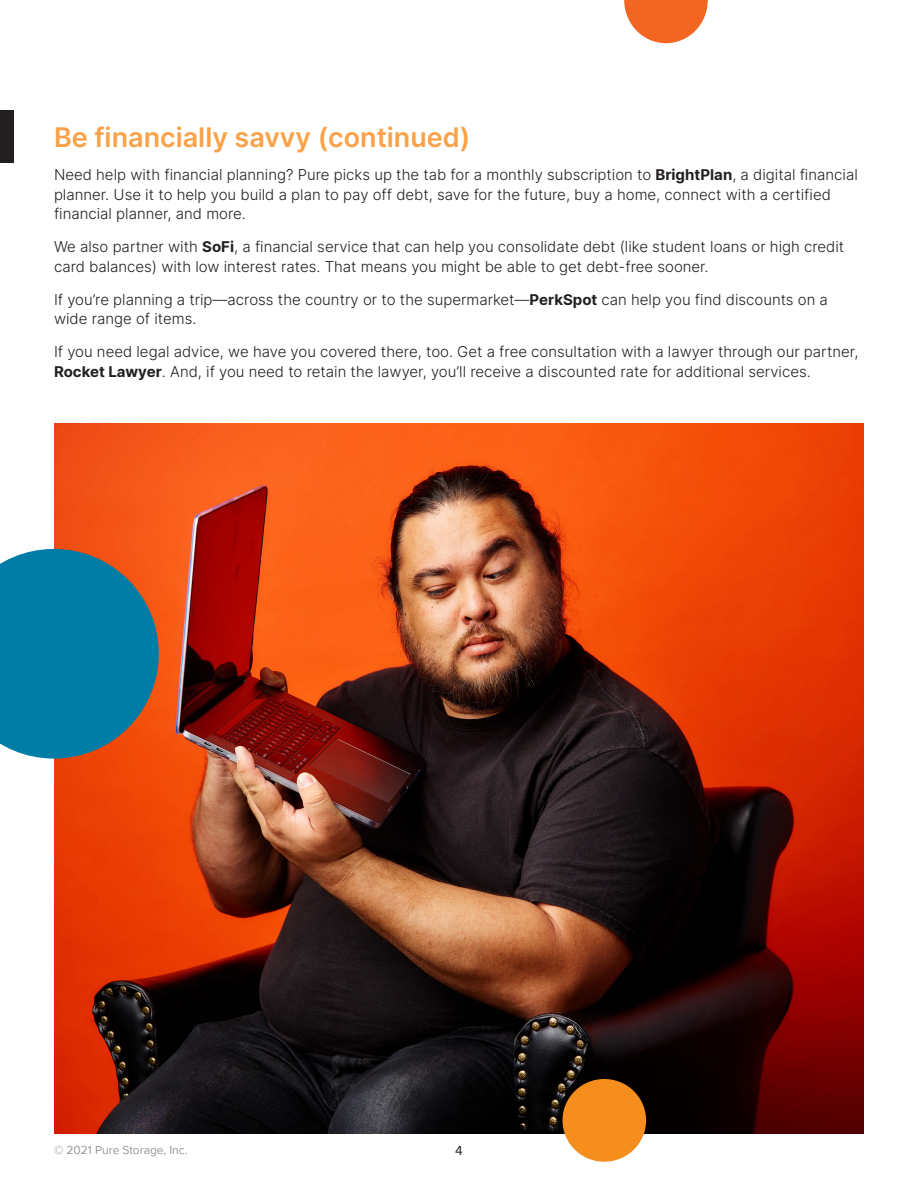
<style>
.page{position:relative;width:918px;height:1188px;background:#fff}
.page>*{position:absolute;margin:0;border:0;box-sizing:border-box;transform-origin:0 0}
.Heading_2{font:600 27px "Inter";color:#f9a249}
.Body_8{font:300 15px/19.5px "Inter";color:#231f20}
.t1{font:13.5px "Proxima Nova";color:#231f20}
.t2{font:12px "Proxima Nova";color:#939598}
.s1{font-weight:700}
</style>
<div class="page">
<div style="left:0;top:111px;width:13px;height:52px;background:#231f20"></div>
<img style="left:54px;top:423px;width:810px;height:711px">
<svg style="left:0;top:549px;width:159px;height:210px;background:#267892"></svg>
<div style="left:562px;top:1079px;width:84px;height:83px;background:#f68e1e;border-radius:50%"></div>
<svg style="left:624px;top:0;width:84px;height:43px"></svg>
<p class="Heading_2" style="left:54px;top:118px;width:418px">Be financially savvy (continued)</p>
<p class="Body_8" style="left:54px;top:165px;width:805px">Need help with financial planning? Pure picks up the tab for a monthly subscription to <span class="s1">BrightPlan</span>, a digital financial planner. Use it to help you build a plan to pay off debt, save for the future, buy a home, connect with a certified financial planner, and more.</p>
<p class="Body_8" style="left:54px;top:237px;width:792px">We also partner with <span class="s1">SoFi</span>, a financial service that can help you consolidate debt (like student loans or high credit card balances) with low interest rates. That means you might be able to get debt-free sooner.</p>
<p class="Body_8" style="left:54px;top:289px;width:775px">If you’re planning a trip—across the country or to the supermarket—<span class="s1">PerkSpot</span> can help you find discounts on a wide range of items.</p>
<p class="Body_8" style="left:54px;top:342px;width:806px">If you need legal advice, we have you covered there, too. Get a free consultation with a lawyer through our partner,<br><span class="s1">Rocket Lawyer</span>. And, if you need to retain the lawyer, you’ll receive a discounted rate for additional services.</p>
<p class="t2" style="left:54px;top:1141px;width:135px">© 2021 Pure Storage, Inc.</p>
<p class="t1" style="left:455px;top:1141px;width:9px">4</p>
</div>
